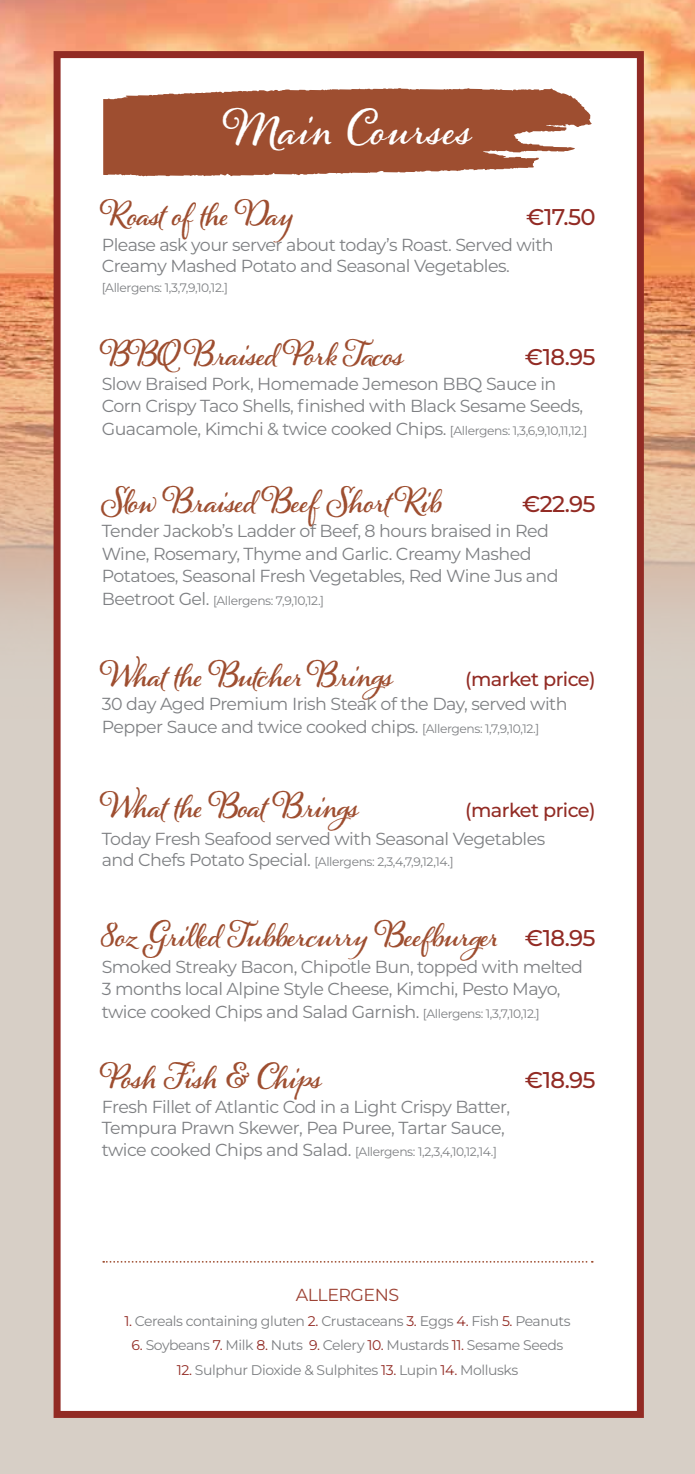
<style>
.page{position:relative;width:695px;height:1474px;background:#fff}
.page>*{position:absolute;margin:0;border:0;box-sizing:border-box;transform-origin:0 0}
.t1{font:700 43.75px "Alana PRO";letter-spacing:.015em;color:#fff}
.t2{font:700 31.5px "Alana PRO";letter-spacing:-.03em;color:#9e4e30}
.t3{font:100 22.75px "Montserrat";letter-spacing:-.03em;color:#922b24}
.t4{font:100 19.25px "Montserrat";letter-spacing:-.03em;color:#922b24}
.t5{font:17.5px/22.8px "Montserrat";letter-spacing:-.03em;color:#7e8083}
.t6{font:100 17.5px "Montserrat";letter-spacing:-.03em;color:#9d4335}
.t7{font:100 14px "Montserrat";letter-spacing:-.03em;color:#7e8083}
.t8{font:12.25px "Montserrat";letter-spacing:-.03em;color:#7e8083}
.s1{font-size:12.25px}
.s2{font-size:17.5px}
.s3{font-size:25.9px}
.s4{font-family:"Montserrat";font-weight:100;font-size:22.75px;color:#922b24}
.s5{font-size:26.78px}
.s6{color:#922b24}
</style>
<div class="page">
<div style="left:0;top:0;width:694px;height:1473px;background:#d7cfc6"></div>
<img style="left:0;top:0;width:694px;height:1057px">
<div style="left:54px;top:51px;width:589px;height:1366px;background:#fff;border:7px solid #922b24"></div>
<svg style="left:103px;top:88px;width:488px;height:88px;background:#ab674d"></svg>
<svg style="left:103px;top:1261px;width:489px;height:1px"></svg>
<h1 class="t1" style="left:225px;top:103px;width:248px">Main Courses</h1>
<h2 class="t2" style="left:102px;top:196px;width:192px">Roast of the Day</h2>
<h3 class="t3" style="left:526px;top:202px;width:71px">€17.50</h3>
<p class="t5" style="left:102px;top:234px;width:453px;line-height:21px">Please ask your server about today’s Roast. Served with<br>Creamy Mashed Potato and Seasonal Vegetables.</p>
<p class="t8" style="left:102px;top:279px;width:128px">[Allergens: 1,3,7,9,10,12.]</p>
<h2 class="t2" style="left:102px;top:336px;width:304px">BBQ Braised Pork Tacos</h2>
<h3 class="t3" style="left:525px;top:342px;width:72px">€18.95</h3>
<p class="t5" style="left:102px;top:371px;width:487px">Slow Braised Pork, Homemade Jemeson BBQ Sauce in<br>Corn Crispy Taco Shells, finished with Black Sesame Seeds,<br>Guacamole, Kimchi &amp; twice cooked Chips. <span class="s1">[Allergens: 1,3,6,9,10,11,12.]</span></p>
<h2 class="t2" style="left:102px;top:483px;width:342px">Slow Braised Beef Short Rib</h2>
<h3 class="t3" style="left:522px;top:489px;width:75px">€22.95</h3>
<p class="t5" style="left:102px;top:518px;width:458px">Tender Jackob’s Ladder of Beef, 8 hours braised in Red<br>Wine, Rosemary, Thyme and Garlic. Creamy Mashed<br>Potatoes, Seasonal Fresh Vegetables, Red Wine Jus and</p>
<p class="t8" style="left:102px;top:592px;width:224px"><span class="s2">Beetroot Gel.</span> [Allergens: 7,9,10,12.]</p>
<h2 class="t2" style="left:102px;top:656px;width:293px">What the Butcher Brin<span class="s3">g</span>s</h2>
<p class="t4" style="left:465px;top:666px;width:132px">(market price)</p>
<p class="t5" style="left:102px;top:692px;width:467px">30 day Aged Premium Irish Steak of the Day, served with<br>Pepper Sauce and twice cooked chips. <span class="s1">[Allergens: 1,7,9,10,12.]</span></p>
<h2 class="t2" style="left:102px;top:787px;width:259px">What the Boat Brin<span class="s3">g</span>s</h2>
<p class="t4" style="left:465px;top:797px;width:132px">(market price)</p>
<p class="t5" style="left:102px;top:826px;width:445px">Today Fresh Seafood served with Seasonal Vegetables</p>
<p class="t8" style="left:102px;top:853px;width:353px"><span class="s2">and Chefs Potato Special.</span> [Allergens: 2,3,4,7,9,12,14.]</p>
<h2 class="t2" style="left:102px;top:917px;width:495px">8oz Grilled Tubbercurr<span class="s3">y</span> Bee<span class="s3">f</span>bur<span class="s3">g</span>er <span class="s4">€18.95</span></h2>
<p class="t5" style="left:102px;top:954px;width:482px">Smoked Streaky Bacon, Chipotle Bun, topped with melted<br>3 months local Alpine Style Cheese, Kimchi, Pesto Mayo, twice cooked Chips and Salad Garnish. <span class="s1">[Allergens: 1,3,7,10,12.]</span></p>
<h2 class="t2" style="left:102px;top:1058px;width:222px">Posh Fish &amp; Chi<span class="s5">p</span>s</h2>
<h3 class="t3" style="left:525px;top:1064px;width:72px">€18.95</h3>
<p class="t5" style="left:102px;top:1094px;width:410px;line-height:21.9px">Fresh Fillet of Atlantic Cod in a Light Crispy Batter,<br>Tempura Prawn Skewer, Pea Puree, Tartar Sauce,</p>
<p class="t8" style="left:102px;top:1143px;width:396px"><span class="s2">twice cooked Chips and Salad.</span> [Allergens: 1,2,3,4,10,12,14.]</p>
<p class="t6" style="left:296px;top:1283px;width:105px">ALLERGENS</p>
<p class="t7" style="left:124px;top:1311px;width:447px"><span class="s6">1.</span> Cereals containing gluten <span class="s6">2.</span> Crustaceans <span class="s6">3.</span> Eggs <span class="s6">4.</span> Fish <span class="s6">5.</span> Peanuts</p>
<p class="t7" style="left:132px;top:1336px;width:433px"><span class="s6">6.</span> Soybeans <span class="s6">7.</span> Milk <span class="s6">8.</span> Nuts <span class="s6">9.</span> Celery <span class="s6">10.</span> Mustards <span class="s6">11.</span> Sesame Seeds</p>
<p class="t7" style="left:177px;top:1360px;width:343px"><span class="s6">12.</span> Sulphur Dioxide &amp; Sulphites <span class="s6">13.</span> Lupin <span class="s6">14.</span> Mollusks</p>
</div>
